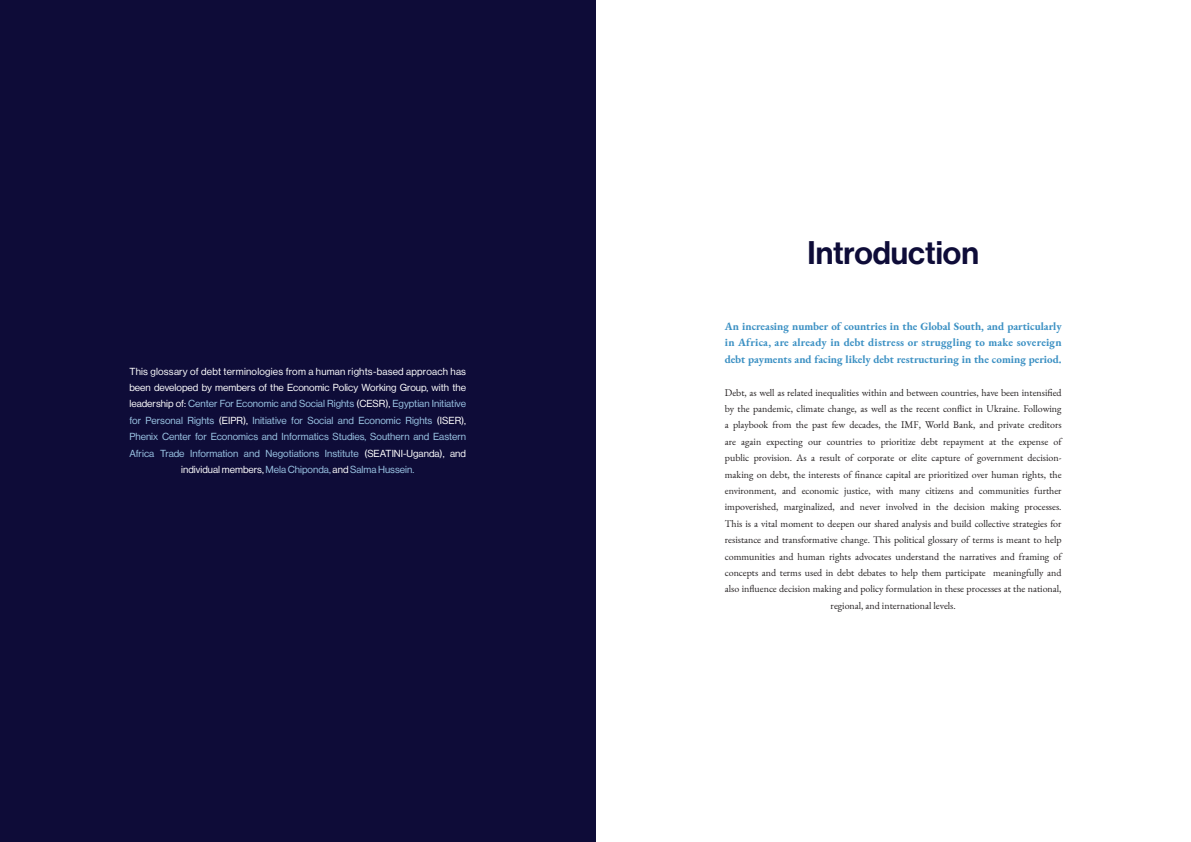
<style>
.page{position:relative;width:1191px;height:842px;background:#fff}
.page>*{position:absolute;margin:0;border:0;box-sizing:border-box;transform-origin:0 0}
.t1{font:32px "N Haas Grotesk DS Pro 65 Md";color:#0e0c38}
.t2{font:700 11px/16.4px "EB Garamond";color:#3b90c3;text-align:justify}
.t3{font:10px/16.4px "EB Garamond";color:#231f20;text-align:center}
.t4{font:10px/16.4px "N Haas Grotesk DS Pro 55 Rg";color:#9cc6e6;text-align:center}
.s1{color:#fff}
</style>
<div class="page">
<div style="left:0;top:0;width:595px;height:842px;background:#0e0c38"></div>
<p class="t4" style="left:129px;top:363px;width:338px"><span class="s1">This glossary of debt terminologies from a human rights-based approach has been developed by members of the Economic Policy Working Group, with the leadership of:</span> Center For Economic and Social Rights <span class="s1">(CESR),</span> Egyptian Initiative for Personal Rights <span class="s1">(EIPR),</span> Initiative for Social and Economic Rights <span class="s1">(ISER), </span>Phenix Center for Economics and Informatics Studies, Southern and Eastern Africa Trade Information and Negotiations Institute <span class="s1">(SEATINI-Uganda), and individual members,</span> Mela Chiponda, <span class="s1">and</span> Salma Hussein.</p>
<h1 class="t1" style="left:807px;top:234px;width:173px">Introduction</h1>
<p class="t2" style="left:725px;top:318px;width:338px">An increasing number of countries in the Global South, and particularly in Africa, are already in debt distress or struggling to make sovereign debt payments and facing likely debt restructuring in the coming period.</p>
<p class="t3" style="left:725px;top:384px;width:338px">Debt, as well as related inequalities within and between countries, have been intensified by the pandemic, climate change, as well as the recent conflict in Ukraine. Following a playbook from the past few decades, the IMF, World Bank, and private creditors are again expecting our countries to prioritize debt repayment at the expense of public provision. As a result of corporate or elite capture of government decision&shy;making on debt, the interests of finance capital are prioritized over human rights, the environment, and economic justice, with many citizens and communities further impoverished, marginalized, and never involved in the decision making processes.<br>This is a vital moment to deepen our shared analysis and build collective strategies for resistance and transformative change. This political glossary of terms is meant to help communities and human rights advocates understand the narratives and framing of concepts and terms used in debt debates to help them participate meaningfully and also influence decision making and policy formulation in these processes at the national, regional, and international levels.</p>
</div>
